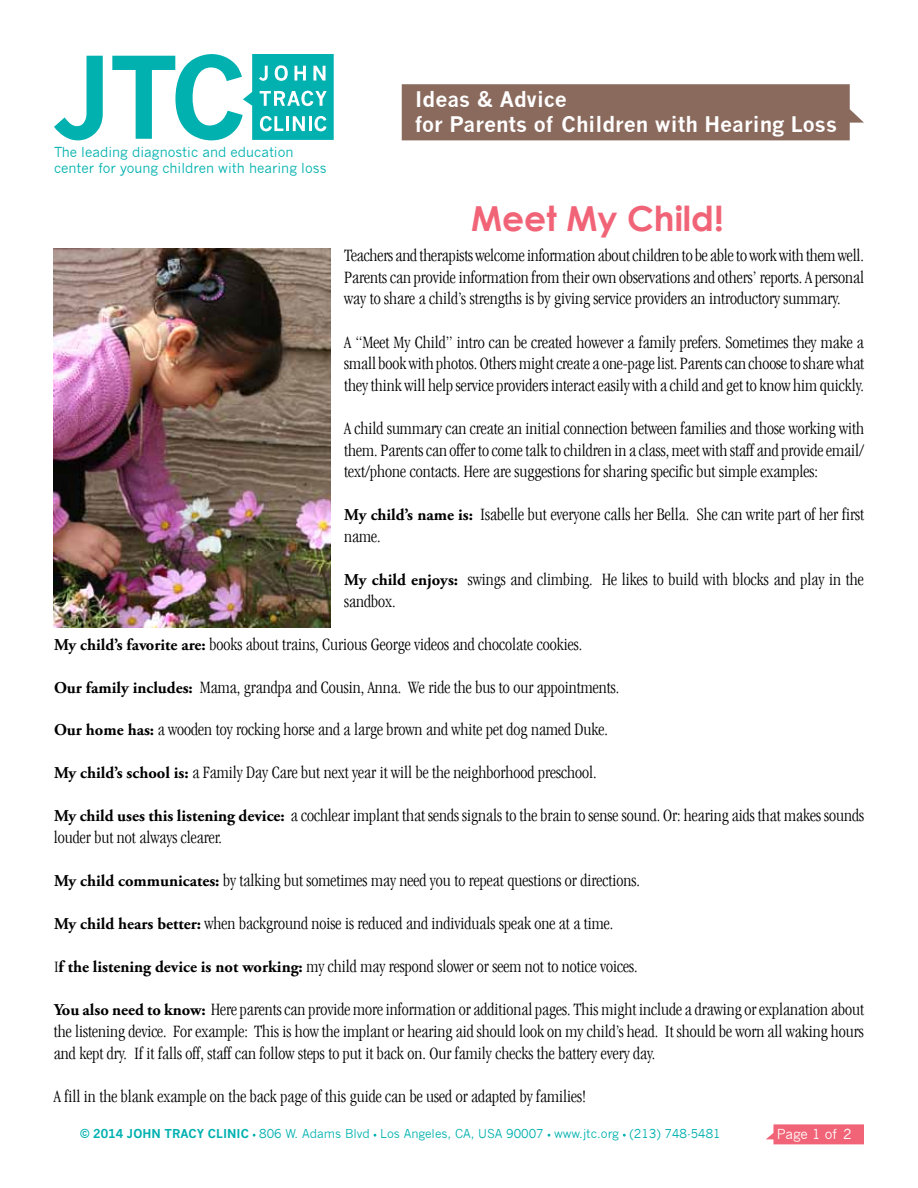
<style>
.page{position:relative;width:918px;height:1188px;background:#fff}
.page>*{position:absolute;margin:0;border:0;box-sizing:border-box;transform-origin:0 0}
.t1{font:700 34.5px "Century Gothic";color:#f16477}
.t2{font:700 21px/25.2px "News Gothic";color:#fff}
.t3{font:300 condensed 18px/21.6px "Garamond LT";color:#000;text-align:justify}
.t4{font:13.5px/16.2px "News Gothic";color:#00b1b0}
.t5{font:13.5px "News Gothic";letter-spacing:-.01em;color:#fff}
.t6{font:12px "News Gothic";color:#00b1b0}
.s1{font-family:"Adobe Garamond Pro";font-weight:700;font-stretch:normal;font-size:16.5px}
.s2{font-family:"Garamond Light Condensed S Si";font-size:16.5px}
.s3{font-weight:700}
</style>
<div class="page">
<svg style="left:54px;top:56px;width:49px;height:84px"></svg>
<svg style="left:112px;top:54px;width:222px;height:86px"></svg>
<div style="left:402px;top:84px;width:462px;height:56px;background:#8b6a5e"></div>
<svg style="left:766px;top:1124px;width:98px;height:20px;background:#f27082"></svg>
<img style="left:54px;top:248px;width:277px;height:379px">
<p class="t4" style="left:54px;top:144px;width:274px">The leading diagnostic and education center for young children with hearing loss</p>
<p class="t2" style="left:415px;top:87px;width:423px">Ideas &amp; Advice<br>for Parents of Children with Hearing Loss</p>
<h1 class="t1" style="left:471px;top:197px;width:254px">Meet My Child!</h1>
<p class="t3" style="left:344px;top:245px;width:521px">Teachers and therapists welcome information about children to be able to work with them well.<br>Parents can provide information from their own observations and others’ reports. A personal way to share a child’s strengths is by giving service providers an introductory summary.</p>
<p class="t3" style="left:344px;top:331px;width:522px">A “Meet My Child” intro can be created however a family prefers. Sometimes they make a small book with photos. Others might create a one-page list. Parents can choose to share what they think will help service providers interact easily with a child and get to know him quickly.</p>
<p class="t3" style="left:344px;top:418px;width:521px">A child summary can create an initial connection between families and those working with them. Parents can offer to come talk to children in a class, meet with staff and provide email/ text/phone contacts. Here are suggestions for sharing specific but simple examples:</p>
<p class="t3" style="left:344px;top:504px;width:521px"><span class="s1">My child’s name is:</span> Isabelle but everyone calls her Bella. She can write part of her first name.</p>
<p class="t3" style="left:344px;top:569px;width:521px"><span class="s1">My child enjoys:</span> swings and climbing. He likes to build with blocks and play in the sandbox.</p>
<p class="t3" style="left:54px;top:634px;width:530px"><span class="s1">My child’s favorite are:</span> books about trains, Curious George videos and chocolate cookies.</p>
<p class="t3" style="left:54px;top:677px;width:567px"><span class="s1">Our family includes:</span> Mama, grandpa and Cousin, Anna. We ride the bus to our appointments.</p>
<p class="t3" style="left:54px;top:718px;width:556px"><span class="s1">Our home has:</span> a wooden toy rocking horse and a large brown and white pet dog named Duke.</p>
<p class="t3" style="left:54px;top:761px;width:544px"><span class="s1">My child’s school is:</span> a Family Day Care but next year it will be the neighborhood preschool.</p>
<p class="t3" style="left:54px;top:805px;width:812px"><span class="s1">My child uses this listening device:</span> a cochlear implant that sends signals to the brain to sense sound. Or: hearing aids that makes sounds louder but not always clearer.</p>
<p class="t3" style="left:54px;top:869px;width:587px"><span class="s1">My child communicates:</span> by talking but sometimes may need you to repeat questions or directions.</p>
<p class="t3" style="left:54px;top:913px;width:561px"><span class="s1">My child hears better:</span> when background noise is reduced and individuals speak one at a time.</p>
<p class="t3" style="left:54px;top:956px;width:585px"><span class="s2">I</span><span class="s1">f the listening device is not working:</span> my child may respond slower or seem not to notice voices.</p>
<p class="t3" style="left:54px;top:999px;width:812px"><span class="s1">You also need to know:</span> Here parents can provide more information or additional pages. This might include a drawing or explanation about the listening device. For example: This is how the implant or hearing aid should look on my child’s head. It should be worn all waking hours and kept dry. If it falls off, staff can follow steps to put it back on. Our family checks the battery every day.</p>
<p class="t3" style="left:54px;top:1085px;width:534px">A fill in the blank example on the back page of this guide can be used or adapted by families!</p>
<p class="t6" style="left:81px;top:1127px;width:642px"><span class="s3">© 2014 JOHN TRACY CLINIC</span> 806 W. Adams Blvd Los Angeles, CA, USA 90007 www.jtc.org (213) 748-5481</p>
<p class="t5" style="left:777px;top:1127px;width:76px">Page 1 of 2</p>
</div>
